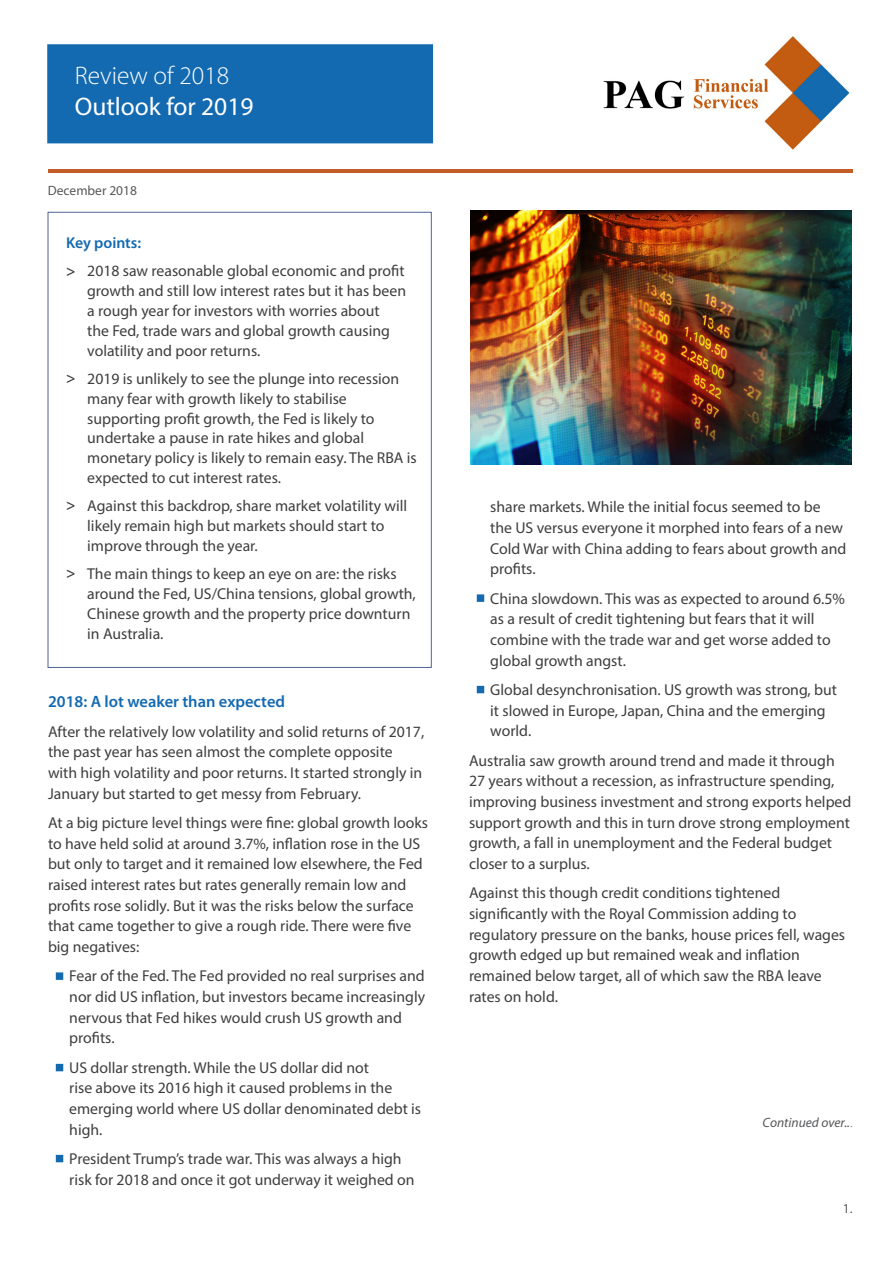
<style>
.page{position:relative;width:893px;height:1263px;background:#fff}
.page>*{position:absolute;margin:0;border:0;box-sizing:border-box;transform-origin:0 0}
.t1{font:25.5px "Myriad Pro";color:#fff}
.t2{font:300 25.5px "Myriad Pro";color:#fff}
.t3{font:600 16.5px "Myriad Pro";color:#136ab1}
.t4{font:15.75px/20.7px "Myriad Pro";color:#3e3e3f}
.t5{font:600 15.75px "Myriad Pro";color:#136ab1}
.t6{font:600 15.75px "Myriad Pro";color:#3e3e3f}
.t7{font:italic 13.5px "Myriad Pro";color:#57585a}
.t8{font:13.5px "Myriad Pro";color:#57585a}
.s1{font-weight:300;font-style:normal}
</style>
<div class="page">
<div style="left:47px;top:44px;width:386px;height:99px;background:#136ab1;border:2px solid #136aaf"></div>
<hr style="left:48px;top:170px;width:804px;height:3px;background:#c45e28">
<svg style="left:56px;top:972px;width:7px;height:8px"></svg>
<div style="left:56px;top:1064px;width:7px;height:7px;background:#136ab1"></div>
<div style="left:56px;top:1155px;width:7px;height:7px;background:#136ab1"></div>
<svg style="left:477px;top:594px;width:7px;height:8px"></svg>
<div style="left:477px;top:686px;width:7px;height:7px;background:#136ab1"></div>
<img style="left:470px;top:210px;width:381px;height:255px">
<img style="left:603px;top:36px;width:247px;height:114px">
<p class="t2" style="left:75px;top:61px;width:156px">Review of 2018</p>
<p class="t1" style="left:75px;top:91px;width:180px">Outlook for 2019</p>
<p class="t8" style="left:48px;top:182px;width:91px">December 2018</p>
<p class="t5" style="left:66px;top:233px;width:77px">Key points:</p>
<p class="t4" style="left:87px;top:261px;width:320px;line-height:19.8px">2018 saw reasonable global economic and profit growth and still low interest rates but it has been a rough year for investors with worries about<br>the Fed, trade wars and global growth causing volatility and poor returns.</p>
<p class="t4" style="left:87px;top:368px;width:331px;line-height:19.8px">2019 is unlikely to see the plunge into recession many fear with growth likely to stabilise supporting profit growth, the Fed is likely to undertake a pause in rate hikes and global monetary policy is likely to remain easy. The RBA is expected to cut interest rates.</p>
<p class="t4" style="left:87px;top:496px;width:321px;line-height:19.8px">Against this backdrop, share market volatility will likely remain high but markets should start to improve through the year.</p>
<p class="t4" style="left:87px;top:564px;width:330px;line-height:19.8px">The main things to keep an eye on are: the risks around the Fed, US/China tensions, global growth, Chinese growth and the property price downturn in Australia.</p>
<p class="t6" style="left:66px;top:261px;width:11px">&gt;</p>
<p class="t6" style="left:66px;top:367px;width:11px">&gt;</p>
<p class="t6" style="left:66px;top:494px;width:11px">&gt;</p>
<p class="t6" style="left:66px;top:562px;width:11px">&gt;</p>
<p class="t3" style="left:48px;top:691px;width:239px">2018: A lot weaker than expected</p>
<p class="t4" style="left:48px;top:721px;width:378px">After the relatively low volatility and solid returns of 2017, the past year has seen almost the complete opposite with high volatility and poor returns. It started strongly in January but started to get messy from February.</p>
<p class="t4" style="left:48px;top:812px;width:382px">At a big picture level things were fine: global growth looks to have held solid at around 3.7%, inflation rose in the US but only to target and it remained low elsewhere, the Fed raised interest rates but rates generally remain low and profits rose solidly. But it was the risks below the surface that came together to give a rough ride. There were five big negatives:</p>
<p class="t4" style="left:69px;top:965px;width:357px">Fear of the Fed. The Fed provided no real surprises and nor did US inflation, but investors became increasingly nervous that Fed hikes would crush US growth and profits.</p>
<p class="t4" style="left:69px;top:1057px;width:353px">US dollar strength. While the US dollar did not<br>rise above its 2016 high it caused problems in the emerging world where US dollar denominated debt is high.</p>
<p class="t4" style="left:69px;top:1148px;width:347px">President Trump’s trade war. This was always a high risk for 2018 and once it got underway it weighed on</p>
<p class="t4" style="left:490px;top:496px;width:358px">share markets. While the initial focus seemed to be the US versus everyone it morphed into fears of a new Cold War with China adding to fears about growth and profits.</p>
<p class="t4" style="left:490px;top:588px;width:356px">China slowdown. This was as expected to around 6.5% as a result of credit tightening but fears that it will combine with the trade war and get worse added to global growth angst.</p>
<p class="t4" style="left:490px;top:679px;width:348px">Global desynchronisation. US growth was strong, but it slowed in Europe, Japan, China and the emerging world.</p>
<p class="t4" style="left:469px;top:750px;width:384px">Australia saw growth around trend and made it through 27 years without a recession, as infrastructure spending, improving business investment and strong exports helped support growth and this in turn drove strong employment growth, a fall in unemployment and the Federal budget closer to a surplus.</p>
<p class="t4" style="left:469px;top:882px;width:378px">Against this though credit conditions tightened significantly with the Royal Commission adding to regulatory pressure on the banks, house prices fell, wages growth edged up but remained weak and inflation remained below target, all of which saw the RBA leave rates on hold.</p>
<p class="t7" style="left:763px;top:1114px;width:91px">Continued over..<span class="s1">.</span></p>
<p class="t8" style="left:843px;top:1200px;width:11px">1.</p>
</div>
